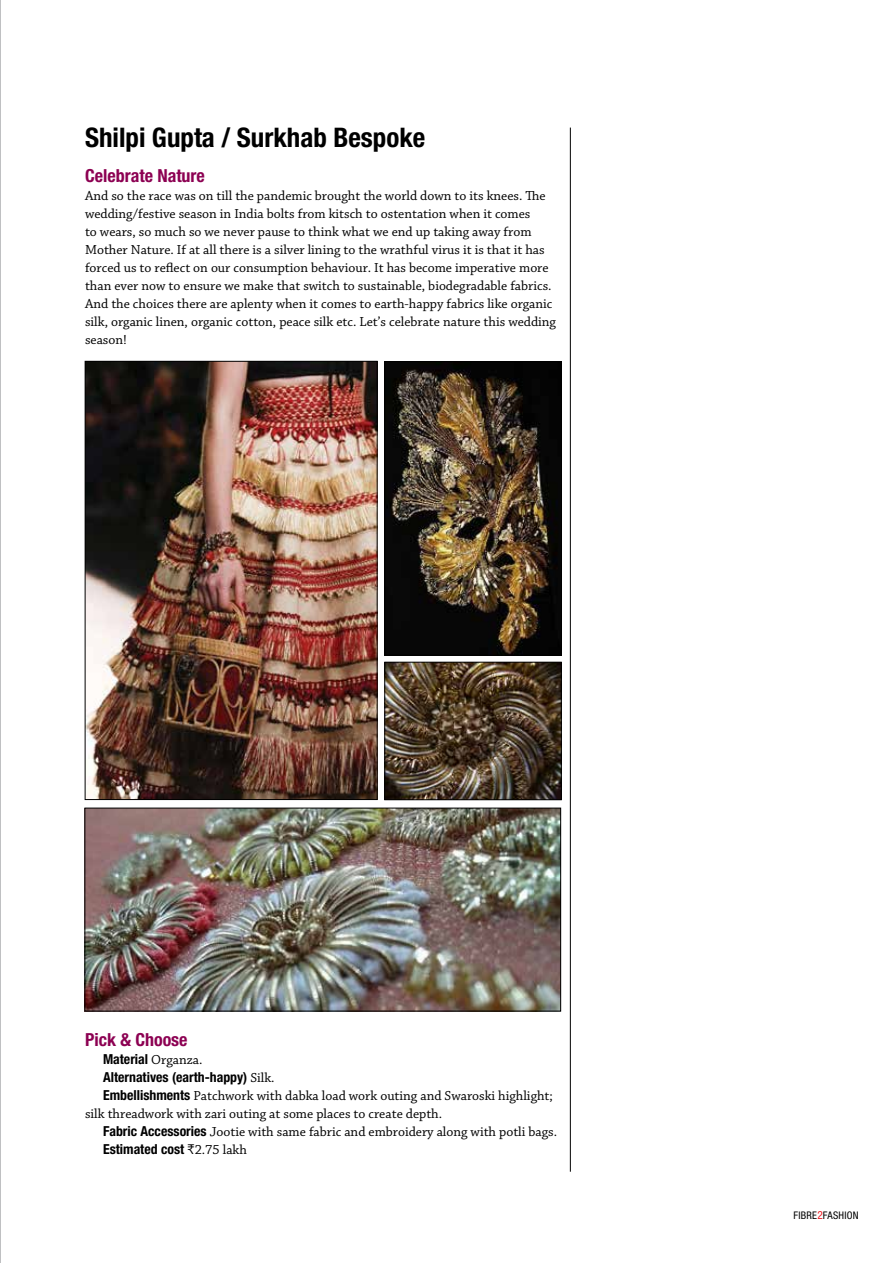
<style>
.page{position:relative;width:893px;height:1263px;background:#fff}
.page>*{position:absolute;margin:0;border:0;box-sizing:border-box;transform-origin:0 0}
.t1{font:700 condensed 27px "Helvetica Neue LT Pro";color:#000}
.t2{font:700 condensed 18px "Helvetica Neue LT Pro";color:#8c0052}
.t3{font:13.8px/18px "Chaparral Pro";color:#000}
.t4{font:700 condensed 13.8px/18px "Helvetica Neue LT Pro";color:#000}
.t5{font:condensed 10.5px "Helvetica Neue LT Pro";letter-spacing:.02em;color:#000}
.s1{font-family:"Chaparral Pro";font-weight:400;font-stretch:normal}
.s2{font-family:"Helvetica Neue LT Pro";font-weight:700;font-stretch:condensed}
.s3{font-family:"Segoe UI";font-weight:400;font-stretch:normal}
.s4{font-size:11.25px;color:#ed1d24}
</style>
<div class="page">
<hr style="left:0;top:0;width:1px;height:1263px;background:#808285">
<hr style="left:570px;top:128px;width:1px;height:1044px;background:#000">
<img style="left:87px;top:363px;width:288px;height:435px">
<div style="left:85px;top:361px;width:292px;height:439px;border:1px solid #000"></div>
<img style="left:87px;top:810px;width:472px;height:199px">
<div style="left:85px;top:808px;width:476px;height:203px;border:1px solid #000"></div>
<img style="left:387px;top:664px;width:172px;height:134px">
<div style="left:385px;top:662px;width:176px;height:138px;border:1px solid #000"></div>
<img style="left:386px;top:363px;width:174px;height:290px">
<div style="left:384px;top:361px;width:178px;height:294px;border:1px solid #000"></div>
<h1 class="t1" style="left:85px;top:121px;width:342px">Shilpi Gupta / Surkhab Bespoke</h1>
<h2 class="t2" style="left:85px;top:164px;width:121px">Celebrate Nature</h2>
<p class="t3" style="left:85px;top:187px;width:472px">And so the race was on till the pandemic brought the world down to its knees. The wedding/festive season in India bolts from kitsch to ostentation when it comes<br>to wears, so much so we never pause to think what we end up taking away from Mother Nature. If at all there is a silver lining to the wrathful virus it is that it has forced us to reflect on our consumption behaviour. It has become imperative more than ever now to ensure we make that switch to sustainable, biodegradable fabrics.<br>And the choices there are aplenty when it comes to earth-happy fabrics like organic silk, organic linen, organic cotton, peace silk etc. Let’s celebrate nature this wedding season!</p>
<h2 class="t2" style="left:85px;top:1028px;width:104px">Pick &amp; Choose</h2>
<p class="t4" style="left:103px;top:1049px;width:173px">Material <span class="s1">Organza.<br></span>Alternatives (earth-happy) <span class="s1">Silk.</span></p>
<p class="t3" style="left:85px;top:1087px;width:469px;text-indent:18px"><span class="s2">Embellishments</span> Patchwork with dabka load work outing and Swaroski highlight; silk threadwork with zari outing at some places to create depth.</p>
<p class="t3" style="left:103px;top:1123px;width:456px"><span class="s2">Fabric Accessories</span> Jootie with same fabric and embroidery along with potli bags.</p>
<p class="t4" style="left:103px;top:1139px;width:145px">Estimated cost <span class="s3">₹</span><span class="s1">2.75 lakh</span></p>
<p class="t5" style="left:794px;top:1209px;width:66px">FIBRE<span class="s4">2</span>FASHION</p>
</div>
